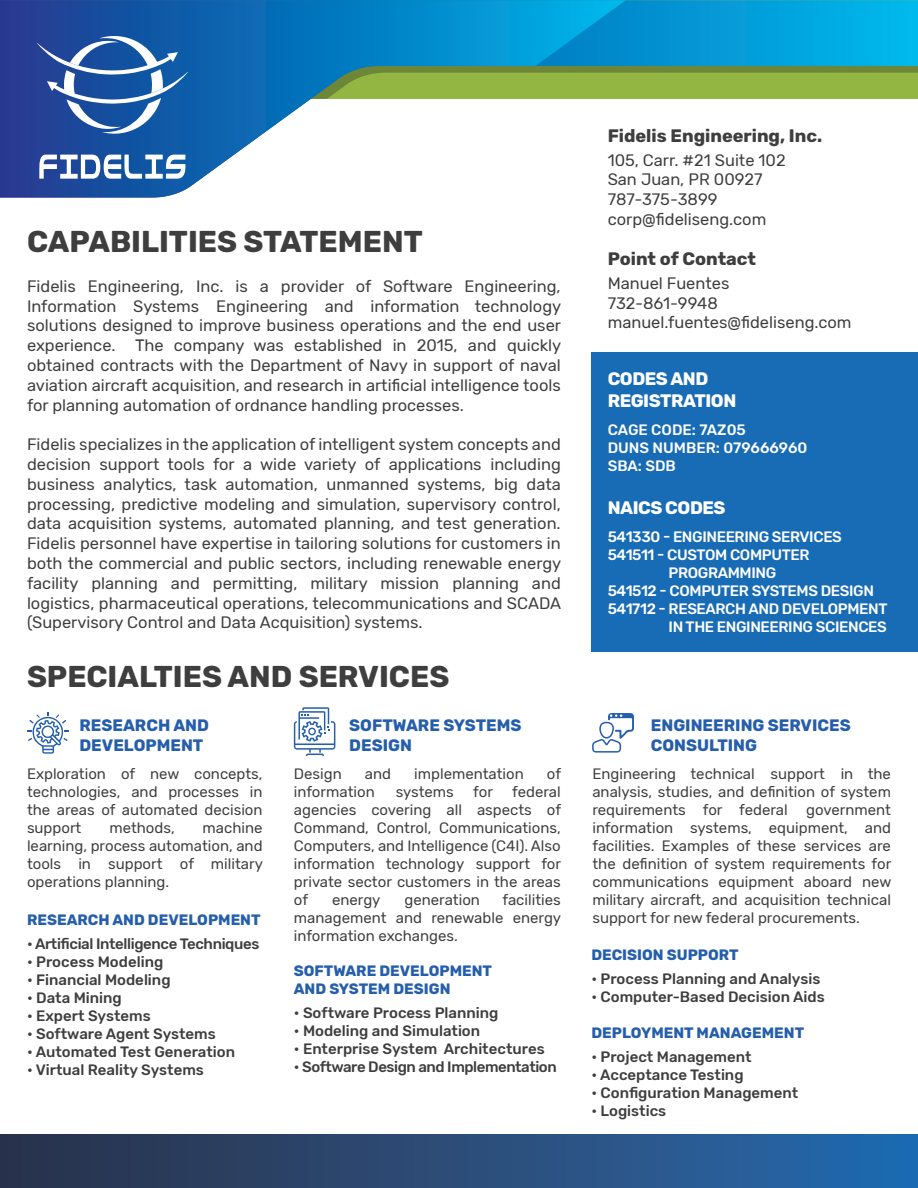
<style>
.page{position:relative;width:918px;height:1188px;background:#fff}
.page>*{position:absolute;margin:0;border:0;box-sizing:border-box;transform-origin:0 0}
.t1{font:700 30px "Rubik";color:#3e3e3f}
.t2{font:700 18px "Rubik";color:#3e3e3f}
.t3{font:700 18px/21.6px "Rubik";letter-spacing:-.025em;color:#fff}
.t4{font:16.5px/19.8px "Rubik";color:#3e3e3f;text-align:justify}
.t5{font:700 16.5px/19.8px "Rubik";color:#255eac}
.t6{font:15px/18px "Rubik";color:#3e3e3f;text-align:justify}
.t7{font:500 15px "Rubik";color:#3e3e3f}
.t8{font:500 15px "Rubik";letter-spacing:-.025em;color:#fff}
.t9{font:700 15px/18px "Rubik";color:#255eac}
.t10{font:500 15px/18px "Rubik";color:#fff}
.t11{font:500 15px "Rubik";letter-spacing:-.025em;color:#3e3e3f}
.t12{font:500 15px "Rubik";letter-spacing:-.03em;color:#3e3e3f}
</style>
<div class="page">
<svg style="left:294px;top:707px;width:41px;height:49px"></svg>
<svg style="left:626px;top:0;width:292px;height:99px;background:#2fa5a7"></svg>
<svg style="left:0;top:0;width:626px;height:198px"></svg>
<div style="left:0;top:1134px;width:918px;height:54px;background:linear-gradient(to right,#2d3147,#256aae)"></div>
<div style="left:591px;top:352px;width:327px;height:299px;background:#186bb5"></div>
<svg style="left:39px;top:154px;width:146px;height:25px"></svg>
<svg style="left:37px;top:36px;width:151px;height:103px;background:#406eb0"></svg>
<svg style="left:27px;top:712px;width:42px;height:42px"></svg>
<svg style="left:592px;top:713px;width:42px;height:40px"></svg>
<h1 class="t1" style="left:27px;top:224px;width:397px">CAPABILITIES STATEMENT</h1>
<p class="t4" style="left:27px;top:277px;width:536px">Fidelis Engineering, Inc. is a provider of Software Engineering, Information Systems Engineering and information technology solutions designed to improve business operations and the end user experience. The company was established in 2015, and quickly obtained contracts with the Department of Navy in support of naval aviation aircraft acquisition, and research in artificial intelligence tools for planning automation of ordnance handling processes.</p>
<p class="t4" style="left:27px;top:435px;width:536px">Fidelis specializes in the application of intelligent system concepts and decision support tools for a wide variety of applications including business analytics, task automation, unmanned systems, big data processing, predictive modeling and simulation, supervisory control, data acquisition systems, automated planning, and test generation.<br>Fidelis personnel have expertise in tailoring solutions for customers in both the commercial and public sectors, including renewable energy facility planning and permitting, military mission planning and logistics, pharmaceutical operations, telecommunications and SCADA (Supervisory Control and Data Acquisition) systems.</p>
<h1 class="t1" style="left:27px;top:659px;width:424px">SPECIALTIES AND SERVICES</h1>
<p class="t5" style="left:79px;top:716px;width:131px">RESEARCH AND<br>DEVELOPMENT</p>
<p class="t5" style="left:349px;top:716px;width:174px">SOFTWARE SYSTEMS<br>DESIGN</p>
<p class="t6" style="left:27px;top:765px;width:237px">Exploration of new concepts, technologies, and processes in the areas of automated decision support</p>
<p class="t6" style="left:27px;top:819px;width:238px;text-indent:176px">machine learning, process automation, and tools in support of military operations planning.</p>
<p class="t6" style="left:109px;top:819px;width:67px">methods,</p>
<p class="t9" style="left:27px;top:911px;width:235px">RESEARCH AND DEVELOPMENT</p>
<p class="t11" style="left:27px;top:935px;width:234px">• Artificial Intelligence Techniques</p>
<p class="t7" style="left:27px;top:953px;width:138px">• Process Modeling</p>
<p class="t7" style="left:27px;top:971px;width:145px">• Financial Modeling</p>
<p class="t7" style="left:27px;top:989px;width:96px">• Data Mining</p>
<p class="t7" style="left:27px;top:1007px;width:125px">• Expert Systems</p>
<p class="t7" style="left:27px;top:1025px;width:190px">• Software Agent Systems</p>
<p class="t7" style="left:27px;top:1043px;width:210px">• Automated Test Generation</p>
<p class="t7" style="left:27px;top:1061px;width:178px">• Virtual Reality Systems</p>
<p class="t6" style="left:294px;top:765px;width:49px">Design</p>
<p class="t6" style="left:365px;top:765px;width:28px">and</p>
<p class="t6" style="left:414px;top:765px;width:111px">implementation</p>
<p class="t6" style="left:547px;top:765px;width:16px">of</p>
<p class="t6" style="left:294px;top:783px;width:82px">information</p>
<p class="t6" style="left:396px;top:783px;width:60px">systems</p>
<p class="t6" style="left:473px;top:783px;width:21px">for</p>
<p class="t6" style="left:294px;top:783px;width:269px;text-indent:218px">federal agencies covering all aspects of Command, Control, Communications, Computers, and Intelligence (C4I). Also information technology support for private sector customers in the areas of</p>
<p class="t6" style="left:294px;top:891px;width:269px;text-indent:209px">facilities management and renewable energy information exchanges.</p>
<p class="t6" style="left:332px;top:891px;width:50px">energy</p>
<p class="t6" style="left:404px;top:891px;width:77px">generation</p>
<p class="t9" style="left:294px;top:962px;width:200px">SOFTWARE DEVELOPMENT<br>AND SYSTEM DESIGN</p>
<p class="t7" style="left:294px;top:1004px;width:206px">• Software Process Planning</p>
<p class="t7" style="left:294px;top:1022px;width:188px">• Modeling and Simulation</p>
<p class="t7" style="left:294px;top:1040px;width:252px">• Enterprise System Architectures</p>
<p class="t12" style="left:294px;top:1058px;width:264px">• Software Design and Implementation</p>
<p class="t2" style="left:608px;top:125px;width:216px">Fidelis Engineering, Inc.</p>
<p class="t4" style="left:608px;top:151px;width:180px;text-align:left">105, Carr. #21 Suite 102<br>San Juan, PR 00927<br>787-375-3899 corp@fideliseng.com</p>
<p class="t2" style="left:608px;top:248px;width:150px">Point of Contact</p>
<p class="t4" style="left:608px;top:274px;width:245px;text-align:left">Manuel Fuentes<br>732-861-9948 manuel.fuentes@fideliseng.com</p>
<p class="t3" style="left:608px;top:368px;width:130px">CODES AND<br>REGISTRATION</p>
<p class="t10" style="left:608px;top:421px;width:201px">CAGE CODE: 7AZ05<br>DUNS NUMBER: 079666960<br>SBA: SDB</p>
<p class="t3" style="left:608px;top:497px;width:119px">NAICS CODES</p>
<p class="t8" style="left:608px;top:528px;width:236px">541330 - ENGINEERING SERVICES</p>
<p class="t8" style="left:608px;top:546px;width:203px">541511 - CUSTOM COMPUTER</p>
<p class="t8" style="left:669px;top:564px;width:109px">PROGRAMMING</p>
<p class="t8" style="left:608px;top:582px;width:268px">541512 - COMPUTER SYSTEMS DESIGN</p>
<p class="t8" style="left:608px;top:600px;width:281px">541712 - RESEARCH AND DEVELOPMENT</p>
<p class="t8" style="left:669px;top:618px;width:220px">IN THE ENGINEERING SCIENCES</p>
<p class="t5" style="left:651px;top:716px;width:201px">ENGINEERING SERVICES<br>CONSULTING</p>
<p class="t6" style="left:592px;top:765px;width:300px">Engineering technical support in the analysis, studies, and definition of system requirements for federal government information systems, equipment, and facilities. Examples of these services are the definition of system requirements for communications equipment aboard new military aircraft, and acquisition technical support for new federal procurements.</p>
<p class="t9" style="left:591px;top:946px;width:149px">DECISION SUPPORT</p>
<p class="t7" style="left:591px;top:970px;width:230px">• Process Planning and Analysis</p>
<p class="t7" style="left:591px;top:988px;width:235px">• Computer-Based Decision Aids</p>
<p class="t9" style="left:591px;top:1024px;width:214px">DEPLOYMENT MANAGEMENT</p>
<p class="t7" style="left:591px;top:1048px;width:162px">• Project Management</p>
<p class="t7" style="left:591px;top:1066px;width:154px">• Acceptance Testing</p>
<p class="t7" style="left:591px;top:1084px;width:208px">• Configuration Management</p>
<p class="t7" style="left:591px;top:1102px;width:76px">• Logistics</p>
</div>
